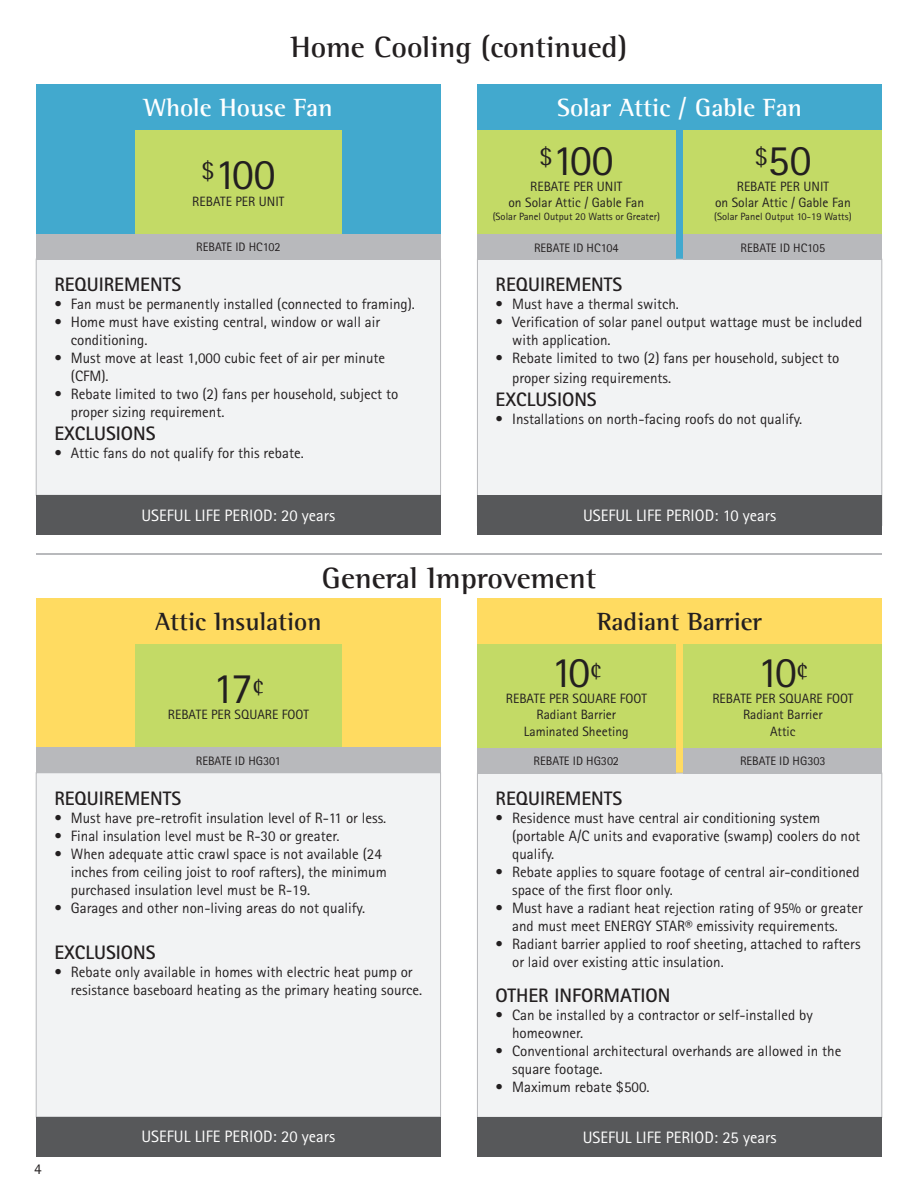
<style>
.page{position:relative;width:918px;height:1188px;background:#fff}
.page>*{position:absolute;margin:0;border:0;box-sizing:border-box;transform-origin:0 0}
.t1{font:43.5px "Rotis Sans Serif Std";letter-spacing:-.09em;color:#231f20}
.t2{font:700 30px "Rotis Semi Serif";color:#231f20}
.t3{font:700 25.5px "Rotis Semi Serif";color:#fff}
.t4{font:700 25.5px "Rotis Semi Serif";color:#231f20}
.small_headers{font:700 19.5px "Rotis Sans Serif Std";color:#231f20}
.t5{font:16.5px "Rotis Sans Serif Std";color:#fff}
.t6{font:15px/18px "Rotis Sans Serif Std";color:#231f20}
.t7{font:13.5px "Rotis Sans Serif Std";color:#231f20}
.t8{font:12.3px "Rotis Sans Serif Std";color:#231f20}
.t9{font:10.5px "Rotis Sans Serif Std";color:#231f20}
</style>
<div class="page">
<div style="left:36px;top:85px;width:405px;height:174px;background:#42a9ce"></div>
<div style="left:36px;top:598px;width:405px;height:175px;background:#ffdb61"></div>
<div style="left:477px;top:85px;width:405px;height:174px;background:#42a9ce"></div>
<div style="left:477px;top:598px;width:405px;height:175px;background:#ffdb61"></div>
<div style="left:36px;top:259px;width:405px;height:236px;background:#f2f3f4"></div>
<div style="left:36px;top:259px;width:405px;height:236px;border:1px solid #b8b9bc"></div>
<div style="left:36px;top:773px;width:405px;height:344px;background:#f2f3f4"></div>
<div style="left:36px;top:773px;width:405px;height:344px;border:1px solid #b8b9bc"></div>
<div style="left:477px;top:259px;width:405px;height:266px;background:#f2f3f4"></div>
<div style="left:477px;top:773px;width:405px;height:344px;background:#f2f3f4"></div>
<div style="left:477px;top:773px;width:405px;height:344px;border:1px solid #b8b9bc"></div>
<div style="left:36px;top:495px;width:404px;height:39px;background:#57585a"></div>
<div style="left:36px;top:1117px;width:404px;height:39px;background:#57585a"></div>
<div style="left:478px;top:495px;width:404px;height:40px;background:#57585a"></div>
<div style="left:478px;top:1117px;width:404px;height:39px;background:#57585a"></div>
<div style="left:135px;top:130px;width:207px;height:104px;background:#c3da66"></div>
<div style="left:135px;top:644px;width:207px;height:104px;background:#c3da66"></div>
<div style="left:477px;top:130px;width:198px;height:104px;background:#c3da66"></div>
<div style="left:477px;top:644px;width:198px;height:104px;background:#c3da66"></div>
<div style="left:684px;top:130px;width:198px;height:104px;background:#c3da66"></div>
<div style="left:684px;top:644px;width:198px;height:104px;background:#c3da66"></div>
<div style="left:36px;top:234px;width:405px;height:25px;background:#b8b9bc"></div>
<div style="left:36px;top:748px;width:405px;height:25px;background:#b8b9bc"></div>
<div style="left:477px;top:234px;width:198px;height:25px;background:#b8b9bc"></div>
<div style="left:477px;top:748px;width:198px;height:25px;background:#b8b9bc"></div>
<div style="left:684px;top:234px;width:198px;height:25px;background:#b8b9bc"></div>
<div style="left:684px;top:748px;width:198px;height:25px;background:#b8b9bc"></div>
<hr style="left:36px;top:553px;width:846px;height:2px;background:#b8b9bc">
<p class="t2" style="left:291px;top:29px;width:338px">Home Cooling (continued)</p>
<p class="t3" style="left:144px;top:92px;width:190px">Whole House Fan</p>
<p class="t1" style="left:201px;top:149px;width:76px"><sup>$</sup>100</p>
<p class="t7" style="left:192px;top:193px;width:94px">REBATE PER UNIT</p>
<p class="t8" style="left:196px;top:240px;width:86px">REBATE ID HC102</p>
<p class="small_headers" style="left:54px;top:272px;width:128px">REQUIREMENTS</p>
<p class="t6" style="left:54px;top:295px;width:362px">• Fan must be permanently installed (connected to framing).</p>
<p class="t6" style="left:71px;top:313px;width:311px;text-indent:-16px">• Home must have existing central, window or wall air conditioning.</p>
<p class="t6" style="left:71px;top:349px;width:316px;text-indent:-16px">• Must move at least 1,000 cubic feet of air per minute (CFM).</p>
<p class="t6" style="left:71px;top:385px;width:329px;text-indent:-16px">• Rebate limited to two (2) fans per household, subject to proper sizing requirement.</p>
<p class="small_headers" style="left:54px;top:421px;width:103px">EXCLUSIONS</p>
<p class="t6" style="left:54px;top:444px;width:251px">• Attic fans do not qualify for this rebate.</p>
<p class="t3" style="left:557px;top:92px;width:246px">Solar Attic / Gable Fan</p>
<p class="t1" style="left:539px;top:135px;width:76px"><sup>$</sup>100</p>
<p class="t7" style="left:530px;top:179px;width:94px">REBATE PER UNIT</p>
<p class="t7" style="left:508px;top:195px;width:137px">on Solar Attic / Gable Fan</p>
<p class="t9" style="left:493px;top:210px;width:169px">(Solar Panel Output 20 Watts or Greater)</p>
<p class="t8" style="left:534px;top:240px;width:86px">REBATE ID HC104</p>
<p class="t1" style="left:754px;top:135px;width:59px"><sup>$</sup>50</p>
<p class="t7" style="left:737px;top:179px;width:94px">REBATE PER UNIT</p>
<p class="t7" style="left:715px;top:195px;width:137px">on Solar Attic / Gable Fan</p>
<p class="t9" style="left:714px;top:210px;width:139px">(Solar Panel Output 10-19 Watts)</p>
<p class="t8" style="left:741px;top:240px;width:86px">REBATE ID HC105</p>
<p class="small_headers" style="left:496px;top:272px;width:128px">REQUIREMENTS</p>
<p class="t6" style="left:496px;top:295px;width:185px">• Must have a thermal switch.</p>
<p class="t6" style="left:512px;top:313px;width:352px;text-indent:-16px">• Verification of solar panel output wattage must be included with application.</p>
<p class="t6" style="left:512px;top:348px;width:329px;line-height:19.8px;text-indent:-16px">• Rebate limited to two (2) fans per household, subject to proper sizing requirements.</p>
<p class="small_headers" style="left:496px;top:387px;width:103px">EXCLUSIONS</p>
<p class="t6" style="left:496px;top:410px;width:308px">• Installations on north-facing roofs do not qualify.</p>
<p class="t5" style="left:142px;top:505px;width:195px">USEFUL LIFE PERIOD: 20 years</p>
<p class="t5" style="left:583px;top:505px;width:195px">USEFUL LIFE PERIOD: 10 years</p>
<p class="t2" style="left:322px;top:560px;width:276px">General Improvement</p>
<p class="t4" style="left:155px;top:606px;width:168px">Attic Insulation</p>
<p class="t1" style="left:213px;top:663px;width:53px">17<sup>¢</sup></p>
<p class="t7" style="left:168px;top:707px;width:142px">REBATE PER SQUARE FOOT</p>
<p class="t8" style="left:196px;top:754px;width:87px">REBATE ID HG301</p>
<p class="small_headers" style="left:54px;top:786px;width:128px">REQUIREMENTS</p>
<p class="t6" style="left:54px;top:808px;width:333px">• Must have pre-retrofit insulation level of R-11 or less.</p>
<p class="t6" style="left:54px;top:826px;width:287px">• Final insulation level must be R-30 or greater.</p>
<p class="t6" style="left:71px;top:844px;width:318px;text-indent:-16px">• When adequate attic crawl space is not available (24 inches from ceiling joist to roof rafters), the minimum purchased insulation level must be R-19.</p>
<p class="t6" style="left:54px;top:898px;width:312px">• Garages and other non-living areas do not qualify.</p>
<p class="small_headers" style="left:54px;top:940px;width:103px">EXCLUSIONS</p>
<p class="t6" style="left:71px;top:963px;width:353px;text-indent:-16px">• Rebate only available in homes with electric heat pump or resistance baseboard heating as the primary heating source.</p>
<p class="t4" style="left:597px;top:606px;width:166px">Radiant Barrier</p>
<p class="t1" style="left:551px;top:647px;width:52px">10<sup>¢</sup></p>
<p class="t7" style="left:506px;top:691px;width:142px">REBATE PER SQUARE FOOT</p>
<p class="t7" style="left:536px;top:707px;width:81px">Radiant Barrier</p>
<p class="t7" style="left:524px;top:723px;width:106px">Laminated Sheeting</p>
<p class="t8" style="left:534px;top:754px;width:87px">REBATE ID HG302</p>
<p class="t1" style="left:758px;top:647px;width:52px">10<sup>¢</sup></p>
<p class="t7" style="left:712px;top:691px;width:142px">REBATE PER SQUARE FOOT</p>
<p class="t7" style="left:743px;top:707px;width:81px">Radiant Barrier</p>
<p class="t7" style="left:770px;top:723px;width:27px">Attic</p>
<p class="t8" style="left:740px;top:754px;width:87px">REBATE ID HG303</p>
<p class="small_headers" style="left:496px;top:786px;width:128px">REQUIREMENTS</p>
<p class="t6" style="left:512px;top:809px;width:350px;text-indent:-16px">• Residence must have central air conditioning system (portable A/C units and evaporative (swamp) coolers do not qualify.</p>
<p class="t6" style="left:512px;top:863px;width:349px;text-indent:-16px">• Rebate applies to square footage of central air-conditioned space of the first floor only.</p>
<p class="t6" style="left:496px;top:899px;width:369px;text-align:center">• Must have a radiant heat rejection rating of 95% or greater and must meet ENERGY STAR® emissivity requirements.</p>
<p class="t6" style="left:512px;top:935px;width:350px;text-indent:-16px">• Radiant barrier applied to roof sheeting, attached to rafters or laid over existing attic insulation.</p>
<p class="small_headers" style="left:496px;top:983px;width:176px">OTHER INFORMATION</p>
<p class="t6" style="left:512px;top:1006px;width:302px;text-indent:-16px">• Can be installed by a contractor or self-installed by homeowner.</p>
<p class="t6" style="left:512px;top:1042px;width:331px;text-indent:-16px">• Conventional architectural overhands are allowed in the square footage.</p>
<p class="t6" style="left:496px;top:1078px;width:155px">• Maximum rebate $500.</p>
<p class="t6" style="left:34px;top:1160px;width:9px">4</p>
<p class="t5" style="left:142px;top:1127px;width:195px">USEFUL LIFE PERIOD: 20 years</p>
<p class="t5" style="left:583px;top:1127px;width:195px">USEFUL LIFE PERIOD: 25 years</p>
</div>
